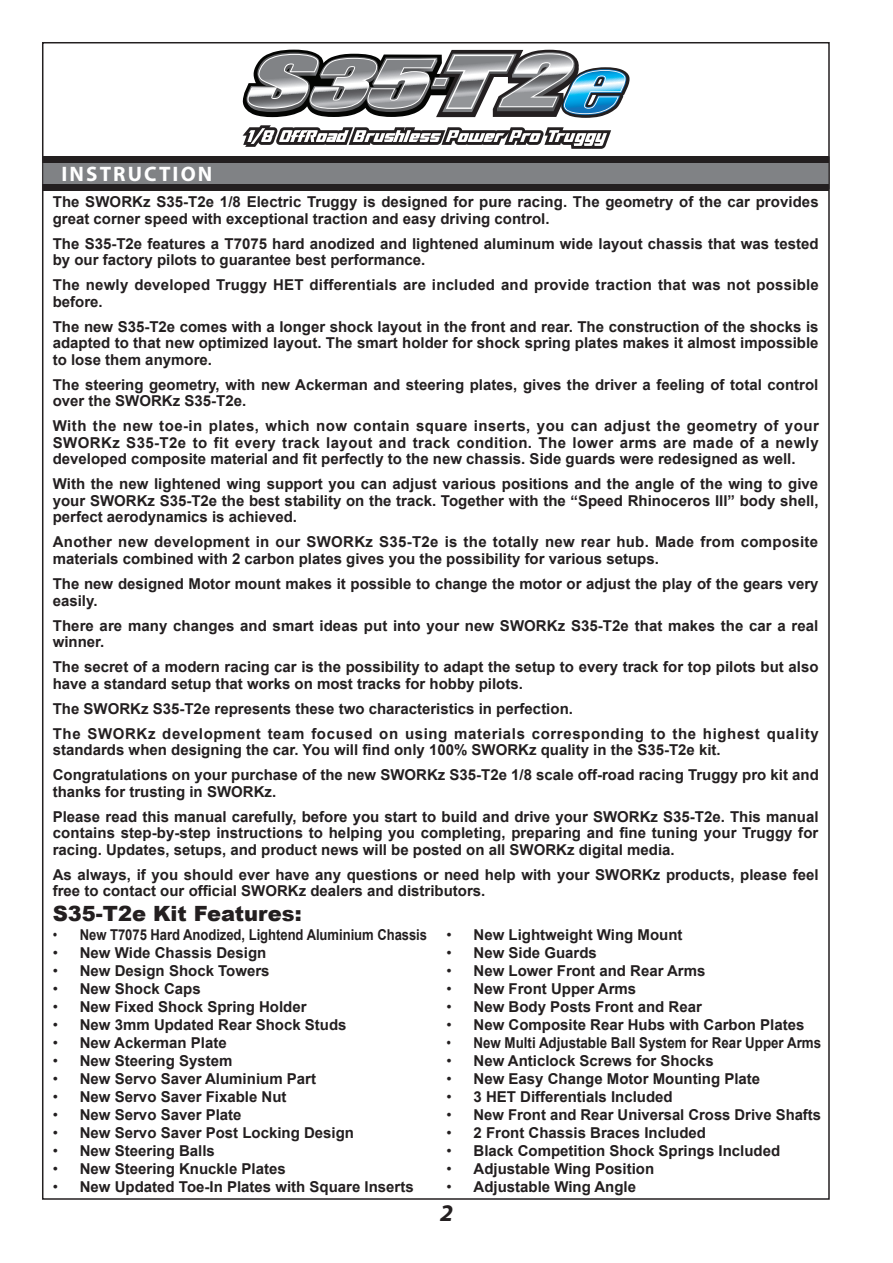
<style>
.page{position:relative;width:893px;height:1263px;background:#fff}
.page>*{position:absolute;margin:0;border:0;box-sizing:border-box;transform-origin:0 0}
.t1{font:italic 700 24px "Myriad Pro";color:#231f20}
.t2{font:900 21px "Arial";color:#231f20}
.t3{font:700 21px "Myriad Pro";letter-spacing:.1em;color:#fff}
.t4{font:700 15px/16.5px "Arial";color:#231f20}
.t5{font:700 15px/16.5px "Arial";letter-spacing:.04em;color:#231f20}
.t6{font:700 15px/16.5px "Arial";letter-spacing:.02em;color:#231f20}
.t7{font:700 15px "Arial";color:#231f20;scale:.87 1}
.t8{font:700 15px "Arial";color:#231f20;scale:.89 1}
.s1{font-weight:400}
</style>
<div class="page">
<div style="left:43px;top:157px;width:786px;height:31px;background:#808285"></div>
<div style="left:43px;top:157px;width:786px;height:6px;background:#231f20"></div>
<div style="left:43px;top:184px;width:786px;height:7px;background:#231f20"></div>
<svg style="left:243px;top:125px;width:368px;height:24px"></svg>
<svg style="left:242px;top:50px;width:388px;height:68px"></svg>
<p class="t3" style="left:62px;top:160px;width:152px">INSTRUCTION</p>
<p class="t4" style="left:53px;top:194px;width:767px">The SWORKz S35-T2e 1/8 Electric Truggy is designed for pure racing. The geometry of the car provides great corner speed with exceptional traction and easy driving control.</p>
<p class="t4" style="left:53px;top:236px;width:767px">The S35-T2e features a T7075 hard anodized and lightened aluminum wide layout chassis that was tested by our factory pilots to guarantee best performance.</p>
<p class="t4" style="left:53px;top:277px;width:767px">The newly developed Truggy HET differentials are included and provide traction that was not possible before.</p>
<p class="t4" style="left:53px;top:319px;width:767px;text-align:justify">The new S35-T2e comes with a longer shock layout in the front and rear. The construction of the shocks is adapted to that new optimized layout. The smart holder for shock spring plates makes it almost impossible to lose them anymore.</p>
<p class="t4" style="left:53px;top:377px;width:767px">The steering geometry, with new Ackerman and steering plates, gives the driver a feeling of total control over the SWORKz S35-T2e.</p>
<p class="t4" style="left:53px;top:418px;width:767px;text-align:justify">With the new toe-in plates, which now contain square inserts, you can adjust the geometry of your SWORKz S35-T2e to fit every track layout and track condition. The lower arms are made of a newly developed composite material and fit perfectly to the new chassis. Side guards were redesigned as well.</p>
<p class="t4" style="left:53px;top:476px;width:767px;text-align:justify">With the new lightened wing support you can adjust various positions and the angle of the wing to give your SWORKz S35-T2e the best stability on the track. Together with the “Speed Rhinoceros III” body shell, perfect aerodynamics is achieved.</p>
<p class="t6" style="left:53px;top:534px;width:767px">Another new development in our SWORKz S35-T2e is the totally new rear hub. Made from composite materials combined with 2 carbon plates gives you the possibility for various setups.</p>
<p class="t4" style="left:53px;top:576px;width:767px">The new designed Motor mount makes it possible to change the motor or adjust the play of the gears very easily.</p>
<p class="t4" style="left:53px;top:617px;width:767px">There are many changes and smart ideas put into your new SWORKz S35-T2e that makes the car a real winner.</p>
<p class="t4" style="left:53px;top:659px;width:767px">The secret of a modern racing car is the possibility to adapt the setup to every track for top pilots but also have a standard setup that works on most tracks for hobby pilots.</p>
<p class="t4" style="left:53px;top:700px;width:522px">The SWORKz S35-T2e represents these two characteristics in perfection.</p>
<p class="t5" style="left:53px;top:725px;width:767px">The SWORKz development team focused on using materials corresponding to the highest quality standards when designing the car. You will find only 100% SWORKz quality in the S35-T2e kit.</p>
<p class="t4" style="left:53px;top:767px;width:767px">Congratulations on your purchase of the new SWORKz S35-T2e 1/8 scale off-road racing Truggy pro kit and thanks for trusting in SWORKz.</p>
<p class="t4" style="left:53px;top:808px;width:767px;text-align:justify">Please read this manual carefully, before you start to build and drive your SWORKz S35-T2e. This manual contains step-by-step instructions to helping you completing, preparing and fine tuning your Truggy for racing. Updates, setups, and product news will be posted on all SWORKz digital media.</p>
<p class="t4" style="left:53px;top:866px;width:767px">As always, if you should ever have any questions or need help with your SWORKz products, please feel free to contact our official SWORKz dealers and distributors.</p>
<p class="t2" style="left:53px;top:898px;width:250px">S35-T2e Kit Features:</p>
<p class="t7" style="left:53px;top:924px;width:432px"><span class="s1">•</span> New T7075 Hard Anodized, Lightend Aluminium Chassis</p>
<p class="t4" style="left:53px;top:944px;width:215px"><span class="s1">•</span> New Wide Chassis Design</p>
<p class="t4" style="left:53px;top:962px;width:218px"><span class="s1">•</span> New Design Shock Towers</p>
<p class="t4" style="left:53px;top:980px;width:149px"><span class="s1">•</span> New Shock Caps</p>
<p class="t4" style="left:53px;top:998px;width:255px"><span class="s1">•</span> New Fixed Shock Spring Holder</p>
<p class="t4" style="left:53px;top:1016px;width:295px"><span class="s1">•</span> New 3mm Updated Rear Shock Studs</p>
<p class="t4" style="left:53px;top:1034px;width:176px"><span class="s1">•</span> New Ackerman Plate</p>
<p class="t4" style="left:53px;top:1052px;width:181px"><span class="s1">•</span> New Steering System</p>
<p class="t4" style="left:53px;top:1070px;width:265px"><span class="s1">•</span> New Servo Saver Aluminium Part</p>
<p class="t4" style="left:53px;top:1088px;width:235px"><span class="s1">•</span> New Servo Saver Fixable Nut</p>
<p class="t4" style="left:53px;top:1106px;width:190px"><span class="s1">•</span> New Servo Saver Plate</p>
<p class="t4" style="left:53px;top:1124px;width:303px"><span class="s1">•</span> New Servo Saver Post Locking Design</p>
<p class="t4" style="left:53px;top:1142px;width:164px"><span class="s1">•</span> New Steering Balls</p>
<p class="t4" style="left:53px;top:1160px;width:234px"><span class="s1">•</span> New Steering Knuckle Plates</p>
<p class="t4" style="left:53px;top:1178px;width:362px"><span class="s1">•</span> New Updated Toe-In Plates with Square Inserts</p>
<p class="t4" style="left:446px;top:926px;width:238px"><span class="s1">•</span> New Lightweight Wing Mount</p>
<p class="t4" style="left:446px;top:944px;width:152px"><span class="s1">•</span> New Side Guards</p>
<p class="t4" style="left:446px;top:962px;width:260px"><span class="s1">•</span> New Lower Front and Rear Arms</p>
<p class="t4" style="left:446px;top:980px;width:191px"><span class="s1">•</span> New Front Upper Arms</p>
<p class="t4" style="left:446px;top:998px;width:257px"><span class="s1">•</span> New Body Posts Front and Rear</p>
<p class="t4" style="left:446px;top:1016px;width:359px"><span class="s1">•</span> New Composite Rear Hubs with Carbon Plates</p>
<p class="t8" style="left:446px;top:1032px;width:422px"><span class="s1">•</span> New Multi Adjustable Ball System for Rear Upper Arms</p>
<p class="t4" style="left:446px;top:1052px;width:269px"><span class="s1">•</span> New Anticlock Screws for Shocks</p>
<p class="t4" style="left:446px;top:1070px;width:315px"><span class="s1">•</span> New Easy Change Motor Mounting Plate</p>
<p class="t4" style="left:446px;top:1088px;width:228px"><span class="s1">•</span> 3 HET Differentials Included</p>
<p class="t4" style="left:446px;top:1106px;width:376px"><span class="s1">•</span> New Front and Rear Universal Cross Drive Shafts</p>
<p class="t4" style="left:446px;top:1124px;width:261px"><span class="s1">•</span> 2 Front Chassis Braces Included</p>
<p class="t4" style="left:446px;top:1142px;width:335px"><span class="s1">•</span> Black Competition Shock Springs Included</p>
<p class="t4" style="left:446px;top:1160px;width:209px"><span class="s1">•</span> Adjustable Wing Position</p>
<p class="t4" style="left:446px;top:1178px;width:191px"><span class="s1">•</span> Adjustable Wing Angle</p>
<h1 class="t1" style="left:440px;top:1197px;width:14px">2</h1>
</div>
